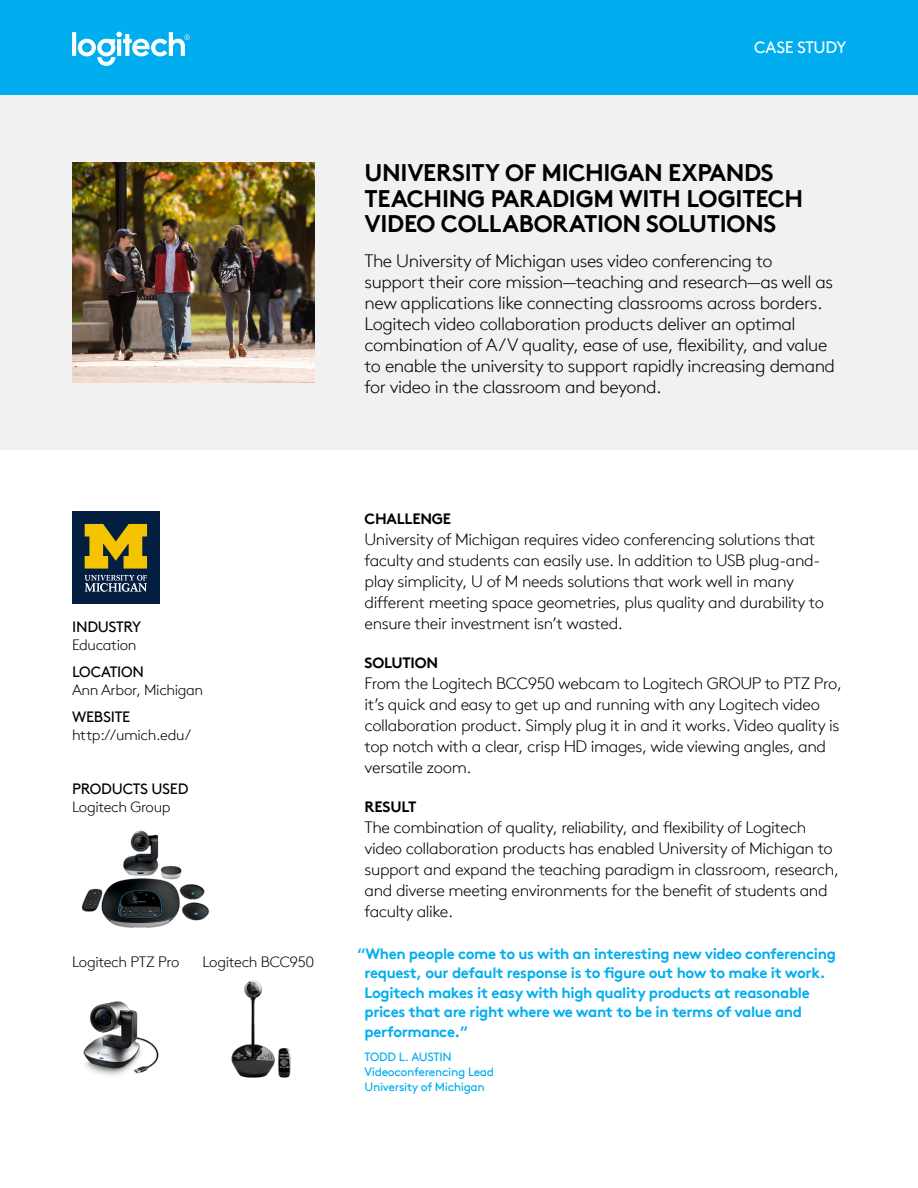
<style>
.page{position:relative;width:918px;height:1188px;background:#fff}
.page>*{position:absolute;margin:0;border:0;box-sizing:border-box;transform-origin:0 0}
.Headline{font:700 24px/25.5px "Brown Pro TT";letter-spacing:-.015em;color:#000}
.Lead_text{font:300 18px/21px "Brown Pro TT";letter-spacing:-.025em;color:#000}
.Feature_description{font:300 16.5px/21px "Brown Pro TT";letter-spacing:-.025em;color:#000}
.t1{font:16.5px "Brown Pro TT";letter-spacing:-.015em;color:#fff}
.t2{font:700 15px/19.5px "Brown Pro TT";letter-spacing:-.025em;color:#00aeef}
.t3{font:300 15px "Brown Pro TT";letter-spacing:-.025em;color:#000}
.t4{font:15px "Brown Pro TT";letter-spacing:-.015em;color:#000}
.Feature_Head{font:700 15px "Brown Pro TT";letter-spacing:-.015em;color:#000}
.Quote_Attribute_-_ti{font:12px "Brown Pro TT";letter-spacing:-.025em;color:#00aeef}
.Quote_Attribute_-_Na{font:12px "Brown Pro TT";letter-spacing:-.025em;color:#00aeef}
</style>
<div class="page">
<div style="left:0;top:94px;width:918px;height:356px;background:#f1f1f2"></div>
<div style="left:0;top:0;width:918px;height:94px;background:#00aeef"></div>
<svg style="left:72px;top:32px;width:118px;height:34px"></svg>
<img style="left:72px;top:162px;width:243px;height:220px">
<div style="left:72px;top:511px;width:88px;height:93px;background:#041e41"></div>
<svg style="left:85px;top:524px;width:62px;height:45px"></svg>
<svg style="left:85px;top:575px;width:62px;height:17px"></svg>
<img style="left:81px;top:830px;width:129px;height:98px">
<img style="left:83px;top:1001px;width:76px;height:75px">
<img style="left:231px;top:980px;width:60px;height:98px">
<p class="t1" style="left:754px;top:35px;width:94px">CASE STUDY</p>
<p class="Headline" style="left:365px;top:157px;width:440px">UNIVERSITY OF MICHIGAN EXPANDS<br>TEACHING PARADIGM WITH LOGITECH<br>VIDEO COLLABORATION SOLUTIONS</p>
<p class="Lead_text" style="left:364px;top:249px;width:472px">The University of Michigan uses video conferencing to support their core mission—teaching and research—as well as new applications like connecting classrooms across borders.<br>Logitech video collaboration products deliver an optimal combination of A/V quality, ease of use, flexibility, and value to enable the university to support rapidly increasing demand for video in the classroom and beyond.</p>
<p class="t4" style="left:72px;top:616px;width:71px">INDUSTRY</p>
<p class="t3" style="left:72px;top:634px;width:66px">Education</p>
<p class="t4" style="left:72px;top:661px;width:74px">LOCATION</p>
<p class="t3" style="left:72px;top:679px;width:133px">Ann Arbor, Michigan</p>
<p class="t4" style="left:72px;top:706px;width:60px">WEBSITE</p>
<p class="t3" style="left:72px;top:724px;width:121px">http://umich.edu/</p>
<p class="t4" style="left:72px;top:778px;width:118px">PRODUCTS USED</p>
<p class="t3" style="left:72px;top:796px;width:100px">Logitech Group</p>
<p class="t3" style="left:72px;top:951px;width:109px">Logitech PTZ Pro</p>
<p class="t3" style="left:202px;top:951px;width:113px">Logitech BCC950</p>
<p class="Feature_Head" style="left:365px;top:507px;width:88px">CHALLENGE</p>
<p class="Feature_description" style="left:364px;top:528px;width:461px">University of Michigan requires video conferencing solutions that faculty and students can easily use. In addition to USB plug-and&shy;play simplicity, U of M needs solutions that work well in many different meeting space geometries, plus quality and durability to ensure their investment isn’t wasted.</p>
<p class="Feature_Head" style="left:365px;top:651px;width:75px">SOLUTION</p>
<p class="Feature_description" style="left:364px;top:672px;width:479px">From the Logitech BCC950 webcam to Logitech GROUP to PTZ Pro, it’s quick and easy to get up and running with any Logitech video collaboration product. Simply plug it in and it works. Video quality is top notch with a clear, crisp HD images, wide viewing angles, and versatile zoom.</p>
<p class="Feature_Head" style="left:365px;top:795px;width:53px">RESULT</p>
<p class="Feature_description" style="left:364px;top:816px;width:476px">The combination of quality, reliability, and flexibility of Logitech video collaboration products has enabled University of Michigan to support and expand the teaching paradigm in classroom, research, and diverse meeting environments for the benefit of students and faculty alike.</p>
<p class="t2" style="left:364px;top:942px;width:473px;text-indent:-8px">“When people come to us with an interesting new video conferencing request, our default response is to figure out how to make it work.<br>Logitech makes it easy with high quality products at reasonable prices that are right where we want to be in terms of value and performance.”</p>
<p class="Quote_Attribute_-_Na" style="left:365px;top:1047px;width:89px">TODD L. AUSTIN</p>
<p class="Quote_Attribute_-_ti" style="left:364px;top:1062px;width:131px">Videoconferencing Lead</p>
<p class="Quote_Attribute_-_ti" style="left:364px;top:1077px;width:122px">University of Michigan</p>
</div>
